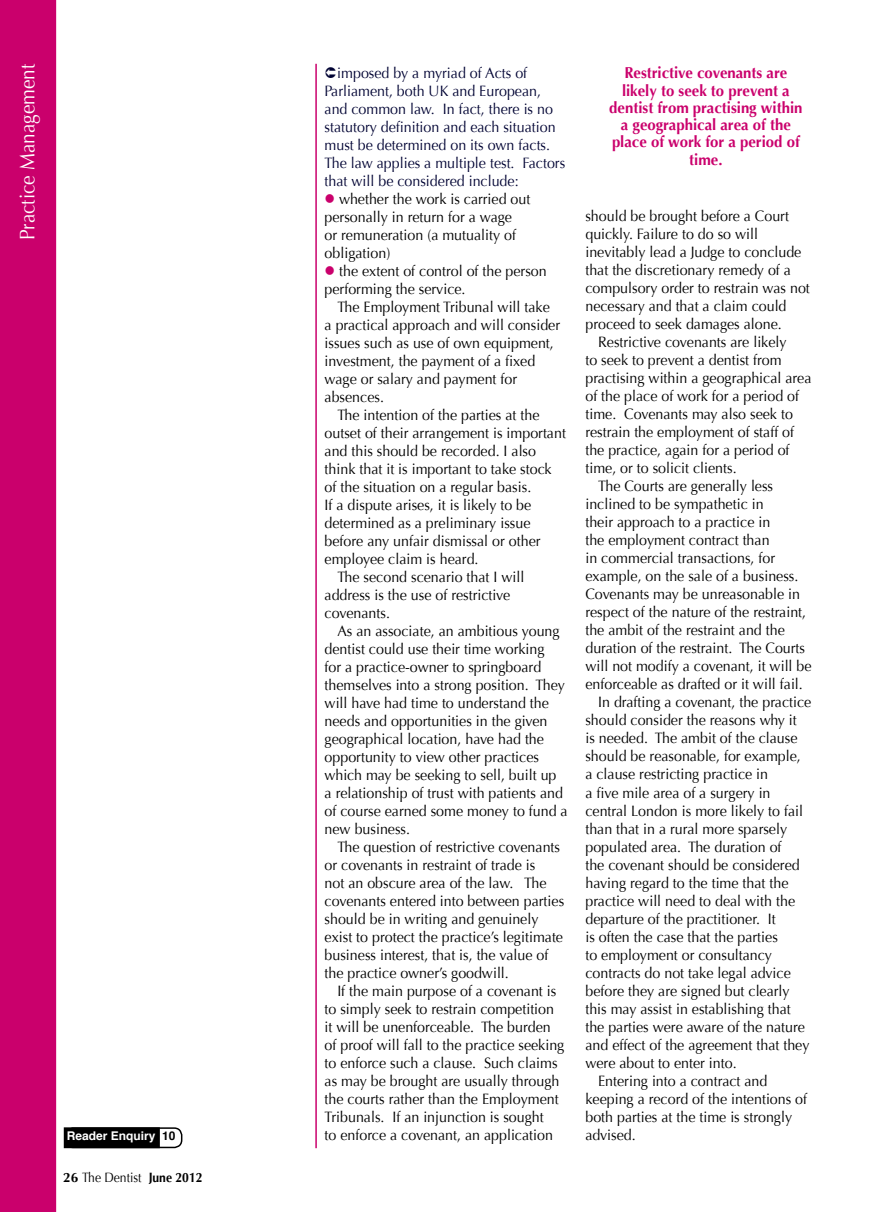
<style>
.page{position:relative;width:893px;height:1212px;background:#fff}
.page>*{position:absolute;margin:0;border:0;box-sizing:border-box;transform-origin:0 0}
.t1{font:21px "Optima";color:#fff;scale:.9 1}
.t2{font:700 15.75px/17.2px "Optima";color:#ca006c;text-align:center;scale:.95 1}
.t3{font:15px/18px "Optima";color:#000;scale:.95 1}
.t4{font:15px/18px "Optima";color:#000333;scale:.95 1}
.t5{font:700 13.5px "Optima";color:#000}
.t6{font:700 12px "Helvetica";color:#fff}
.s1{color:#ca006c}
.s2{color:#000}
.s3{font-weight:400}
</style>
<div class="page">
<div style="left:0;top:0;width:56px;height:1212px;background:#ca006c"></div>
<hr style="left:315px;top:64px;width:2px;height:1084px;background:#ca006c">
<div style="left:65px;top:1128px;width:94px;height:19px;background:#000"></div>
<div style="left:64px;top:1127px;width:96px;height:21px;border:2px solid #000"></div>
<div style="left:65px;top:1127px;width:117px;height:21px;border:2px solid #000;border-radius:7px"></div>
<h1 class="t1" style="left:15px;top:240px;width:197px;rotate:-90deg">Practice Management</h1>
<p class="t4" style="left:325px;top:64px;width:255px;text-indent:13px">imposed by a myriad of Acts of Parliament, both UK and European, and common law. In fact, there is no statutory definition and each situation must be determined on its own facts.<br>The law applies a multiple test. Factors that will be considered include:</p>
<p class="t2" style="left:609px;top:65px;width:205px">Restrictive covenants are likely to seek to prevent a dentist from practising within a geographical area of the place of work for a period of time.</p>
<p class="t3" style="left:325px;top:190px;width:218px"><span class="s1">●</span> whether the work is carried out personally in return for a wage<br>or remuneration (a mutuality of obligation)</p>
<p class="t3" style="left:325px;top:262px;width:235px"><span class="s1">●</span> the extent of control of the person performing the service.</p>
<p class="t3" style="left:325px;top:298px;width:249px;text-indent:13px">The Employment Tribunal will take a practical approach and will consider issues such as use of own equipment, investment, the payment of a fixed wage or salary and payment for absences.</p>
<p class="t3" style="left:337px;top:406px;width:214px">The intention of the parties at the</p>
<p class="t3" style="left:325px;top:424px;width:256px">outset of their arrangement is important</p>
<p class="t3" style="left:325px;top:442px;width:224px">and this should be recorded. I also</p>
<p class="t3" style="left:325px;top:460px;width:241px">think that it is important to take stock</p>
<p class="t3" style="left:325px;top:478px;width:219px">of the situation on a regular basis.</p>
<p class="t3" style="left:325px;top:496px;width:219px">If a dispute arises, it is likely to be</p>
<p class="t3" style="left:325px;top:514px;width:218px">determined as a preliminary issue</p>
<p class="t3" style="left:325px;top:532px;width:229px">before any unfair dismissal or other</p>
<p class="t3" style="left:325px;top:550px;width:164px">employee claim is heard.</p>
<p class="t3" style="left:337px;top:568px;width:198px">The second scenario that I will</p>
<p class="t3" style="left:325px;top:586px;width:197px">address is the use of restrictive</p>
<p class="t3" style="left:325px;top:604px;width:70px">covenants.</p>
<p class="t3" style="left:337px;top:622px;width:235px">As an associate, an ambitious young</p>
<p class="t3" style="left:325px;top:640px;width:233px">dentist could use their time working</p>
<p class="t3" style="left:325px;top:658px;width:230px">for a practice-owner to springboard</p>
<p class="t3" style="left:325px;top:676px;width:255px">themselves into a strong position. They</p>
<p class="t3" style="left:325px;top:694px;width:238px">will have had time to understand the</p>
<p class="t3" style="left:325px;top:712px;width:236px">needs and opportunities in the given</p>
<p class="t3" style="left:325px;top:730px;width:232px">geographical location, have had the</p>
<p class="t3" style="left:325px;top:748px;width:227px">opportunity to view other practices</p>
<p class="t3" style="left:325px;top:766px;width:246px">which may be seeking to sell, built up</p>
<p class="t3" style="left:325px;top:784px;width:252px">a relationship of trust with patients and</p>
<p class="t3" style="left:325px;top:802px;width:257px">of course earned some money to fund a</p>
<p class="t3" style="left:325px;top:820px;width:92px">new business.</p>
<p class="t3" style="left:337px;top:838px;width:236px">The question of restrictive covenants</p>
<p class="t3" style="left:325px;top:856px;width:223px">or covenants in restraint of trade is</p>
<p class="t3" style="left:325px;top:874px;width:235px">not an obscure area of the law. The</p>
<p class="t3" style="left:325px;top:892px;width:254px">covenants entered into between parties</p>
<p class="t3" style="left:325px;top:910px;width:227px">should be in writing and genuinely</p>
<p class="t3" style="left:325px;top:928px;width:253px">exist to protect the practice’s legitimate</p>
<p class="t3" style="left:325px;top:946px;width:237px">business interest, that is, the value of</p>
<p class="t3" style="left:325px;top:964px;width:195px">the practice owner’s goodwill.</p>
<p class="t3" style="left:337px;top:982px;width:232px">If the main purpose of a covenant is</p>
<p class="t3" style="left:325px;top:1000px;width:243px">to simply seek to restrain competition</p>
<p class="t3" style="left:325px;top:1018px;width:240px">it will be unenforceable. The burden</p>
<p class="t3" style="left:325px;top:1036px;width:254px">of proof will fall to the practice seeking</p>
<p class="t3" style="left:325px;top:1054px;width:247px">to enforce such a clause. Such claims</p>
<p class="t3" style="left:325px;top:1072px;width:249px">as may be brought are usually through</p>
<p class="t3" style="left:325px;top:1090px;width:248px">the courts rather than the Employment</p>
<p class="t3" style="left:325px;top:1108px;width:232px">Tribunals. If an injunction is sought</p>
<p class="t3" style="left:325px;top:1126px;width:242px">to enforce a covenant, an application</p>
<p class="t3" style="left:585px;top:207px;width:216px">should be brought before a Court</p>
<p class="t3" style="left:585px;top:225px;width:183px">quickly. Failure to do so will</p>
<p class="t3" style="left:585px;top:243px;width:229px">inevitably lead a Judge to conclude</p>
<p class="t3" style="left:585px;top:261px;width:218px">that the discretionary remedy of a</p>
<p class="t3" style="left:585px;top:279px;width:238px">compulsory order to restrain was not</p>
<p class="t3" style="left:585px;top:297px;width:213px">necessary and that a claim could</p>
<p class="t3" style="left:585px;top:315px;width:208px">proceed to seek damages alone.</p>
<p class="t3" style="left:598px;top:333px;width:200px">Restrictive covenants are likely</p>
<p class="t3" style="left:585px;top:351px;width:208px">to seek to prevent a dentist from</p>
<p class="t3" style="left:585px;top:369px;width:240px">practising within a geographical area</p>
<p class="t3" style="left:585px;top:387px;width:226px">of the place of work for a period of</p>
<p class="t3" style="left:585px;top:405px;width:220px">time. Covenants may also seek to</p>
<p class="t3" style="left:585px;top:423px;width:221px">restrain the employment of staff of</p>
<p class="t3" style="left:585px;top:441px;width:216px">the practice, again for a period of</p>
<p class="t3" style="left:585px;top:459px;width:161px">time, or to solicit clients.</p>
<p class="t3" style="left:598px;top:477px;width:186px">The Courts are generally less</p>
<p class="t3" style="left:585px;top:495px;width:189px">inclined to be sympathetic in</p>
<p class="t3" style="left:585px;top:513px;width:196px">their approach to a practice in</p>
<p class="t3" style="left:585px;top:531px;width:195px">the employment contract than</p>
<p class="t3" style="left:585px;top:549px;width:201px">in commercial transactions, for</p>
<p class="t3" style="left:585px;top:567px;width:226px">example, on the sale of a business.</p>
<p class="t3" style="left:585px;top:585px;width:227px">Covenants may be unreasonable in</p>
<p class="t3" style="left:585px;top:603px;width:234px">respect of the nature of the restraint,</p>
<p class="t3" style="left:585px;top:621px;width:211px">the ambit of the restraint and the</p>
<p class="t3" style="left:585px;top:639px;width:233px">duration of the restraint. The Courts</p>
<p class="t3" style="left:585px;top:657px;width:240px">will not modify a covenant, it will be</p>
<p class="t3" style="left:585px;top:675px;width:230px">enforceable as drafted or it will fail.</p>
<p class="t3" style="left:598px;top:693px;width:226px">In drafting a covenant, the practice</p>
<p class="t3" style="left:585px;top:711px;width:224px">should consider the reasons why it</p>
<p class="t3" style="left:585px;top:729px;width:225px">is needed. The ambit of the clause</p>
<p class="t3" style="left:585px;top:747px;width:228px">should be reasonable, for example,</p>
<p class="t3" style="left:585px;top:765px;width:194px">a clause restricting practice in</p>
<p class="t3" style="left:585px;top:783px;width:196px">a five mile area of a surgery in</p>
<p class="t3" style="left:585px;top:801px;width:231px">central London is more likely to fail</p>
<p class="t3" style="left:585px;top:819px;width:214px">than that in a rural more sparsely</p>
<p class="t3" style="left:585px;top:837px;width:208px">populated area. The duration of</p>
<p class="t3" style="left:585px;top:855px;width:227px">the covenant should be considered</p>
<p class="t3" style="left:585px;top:873px;width:215px">having regard to the time that the</p>
<p class="t3" style="left:585px;top:891px;width:222px">practice will need to deal with the</p>
<p class="t3" style="left:585px;top:909px;width:202px">departure of the practitioner. It</p>
<p class="t3" style="left:585px;top:927px;width:204px">is often the case that the parties</p>
<p class="t3" style="left:585px;top:945px;width:198px">to employment or consultancy</p>
<p class="t3" style="left:585px;top:963px;width:218px">contracts do not take legal advice</p>
<p class="t3" style="left:585px;top:981px;width:217px">before they are signed but clearly</p>
<p class="t3" style="left:585px;top:999px;width:218px">this may assist in establishing that</p>
<p class="t3" style="left:585px;top:1017px;width:233px">the parties were aware of the nature</p>
<p class="t3" style="left:585px;top:1035px;width:237px">and effect of the agreement that they</p>
<p class="t3" style="left:585px;top:1053px;width:161px">were about to enter into.</p>
<p class="t3" style="left:598px;top:1071px;width:180px">Entering into a contract and</p>
<p class="t3" style="left:585px;top:1089px;width:235px">keeping a record of the intentions of</p>
<p class="t3" style="left:585px;top:1107px;width:219px">both parties at the time is strongly</p>
<p class="t6" style="left:67px;top:1126px;width:110px">Reader Enquiry <span class="s2">10</span></p>
<p class="t3" style="left:585px;top:1125px;width:54px">advised.</p>
<p class="t5" style="left:63px;top:1170px;width:141px">26 <span class="s3">The Dentist</span> June 2012</p>
</div>
